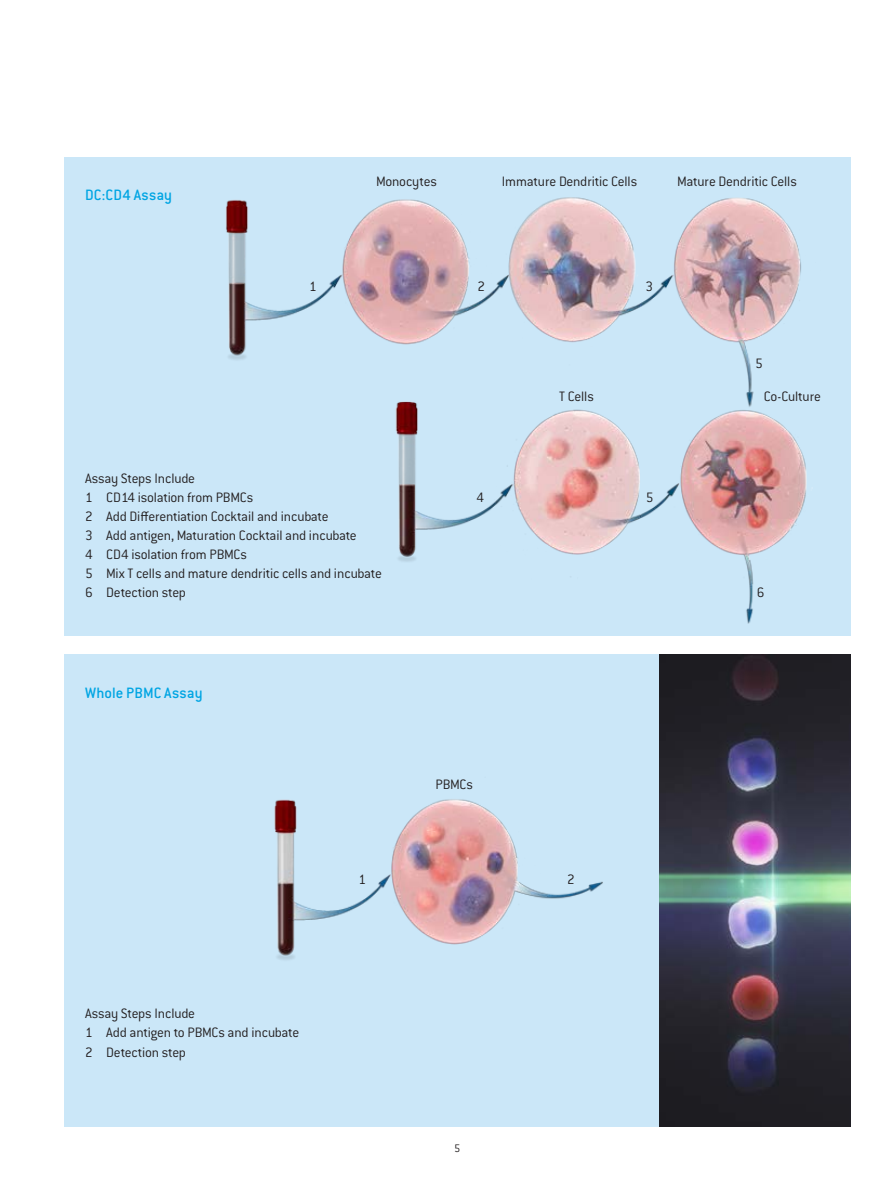
<style>
.page{position:relative;width:893px;height:1191px;background:#fff}
.page>*{position:absolute;margin:0;border:0;box-sizing:border-box;transform-origin:0 0}
.Subtitle_11pt{font:500 16.5px "Conduit ITC Std";letter-spacing:.005em;color:#00a5e3}
.Body_Copy_10pt{font:300 15px "Conduit ITC Std";letter-spacing:-.015em;color:#231f20}
.t1{font:300 12px "Conduit ITC Std";color:#231f20}
</style>
<div class="page">
<div style="left:64px;top:655px;width:786px;height:472px;background:#cbe7f8"></div>
<div style="left:64px;top:157px;width:786px;height:478px;background:#cbe7f8"></div>
<img style="left:226px;top:197px;width:581px;height:427px">
<img style="left:274px;top:799px;width:329px;height:161px">
<img style="left:659px;top:655px;width:191px;height:471px">
<p class="Subtitle_11pt" style="left:85px;top:185px;width:89px">DC:CD4 Assay</p>
<p class="Body_Copy_10pt" style="left:376px;top:172px;width:62px">Monocytes</p>
<p class="Body_Copy_10pt" style="left:502px;top:172px;width:137px">Immature Dendritic Cells</p>
<p class="Body_Copy_10pt" style="left:677px;top:172px;width:121px">Mature Dendritic Cells</p>
<p class="Body_Copy_10pt" style="left:309px;top:277px;width:9px">1</p>
<p class="Body_Copy_10pt" style="left:477px;top:277px;width:9px">2</p>
<p class="Body_Copy_10pt" style="left:645px;top:277px;width:9px">3</p>
<p class="Body_Copy_10pt" style="left:755px;top:354px;width:9px">5</p>
<p class="Body_Copy_10pt" style="left:559px;top:387px;width:36px">T Cells</p>
<p class="Body_Copy_10pt" style="left:764px;top:387px;width:59px">Co-Culture</p>
<p class="Body_Copy_10pt" style="left:85px;top:469px;width:112px">Assay Steps Include</p>
<p class="Body_Copy_10pt" style="left:85px;top:488px;width:170px">1 CD14 isolation from PBMCs</p>
<p class="Body_Copy_10pt" style="left:85px;top:507px;width:245px">2 Add Differentiation Cocktail and incubate</p>
<p class="Body_Copy_10pt" style="left:85px;top:526px;width:273px">3 Add antigen, Maturation Cocktail and incubate</p>
<p class="Body_Copy_10pt" style="left:85px;top:545px;width:163px">4 CD4 isolation from PBMCs</p>
<p class="Body_Copy_10pt" style="left:85px;top:564px;width:298px">5 Mix T cells and mature dendritic cells and incubate</p>
<p class="Body_Copy_10pt" style="left:85px;top:583px;width:102px">6 Detection step</p>
<p class="Subtitle_11pt" style="left:85px;top:682px;width:119px">Whole PBMC Assay</p>
<p class="Body_Copy_10pt" style="left:476px;top:488px;width:9px">4</p>
<p class="Body_Copy_10pt" style="left:646px;top:488px;width:9px">5</p>
<p class="Body_Copy_10pt" style="left:435px;top:775px;width:39px">PBMCs</p>
<p class="Body_Copy_10pt" style="left:85px;top:1004px;width:112px">Assay Steps Include</p>
<p class="Body_Copy_10pt" style="left:85px;top:1023px;width:216px">1 Add antigen to PBMCs and incubate</p>
<p class="Body_Copy_10pt" style="left:85px;top:1042px;width:102px">2 Detection step</p>
<p class="Body_Copy_10pt" style="left:358px;top:870px;width:9px">1</p>
<p class="Body_Copy_10pt" style="left:567px;top:870px;width:9px">2</p>
<p class="t1" style="left:454px;top:1141px;width:8px">5</p>
<p class="Body_Copy_10pt" style="left:757px;top:583px;width:9px">6</p>
</div>
